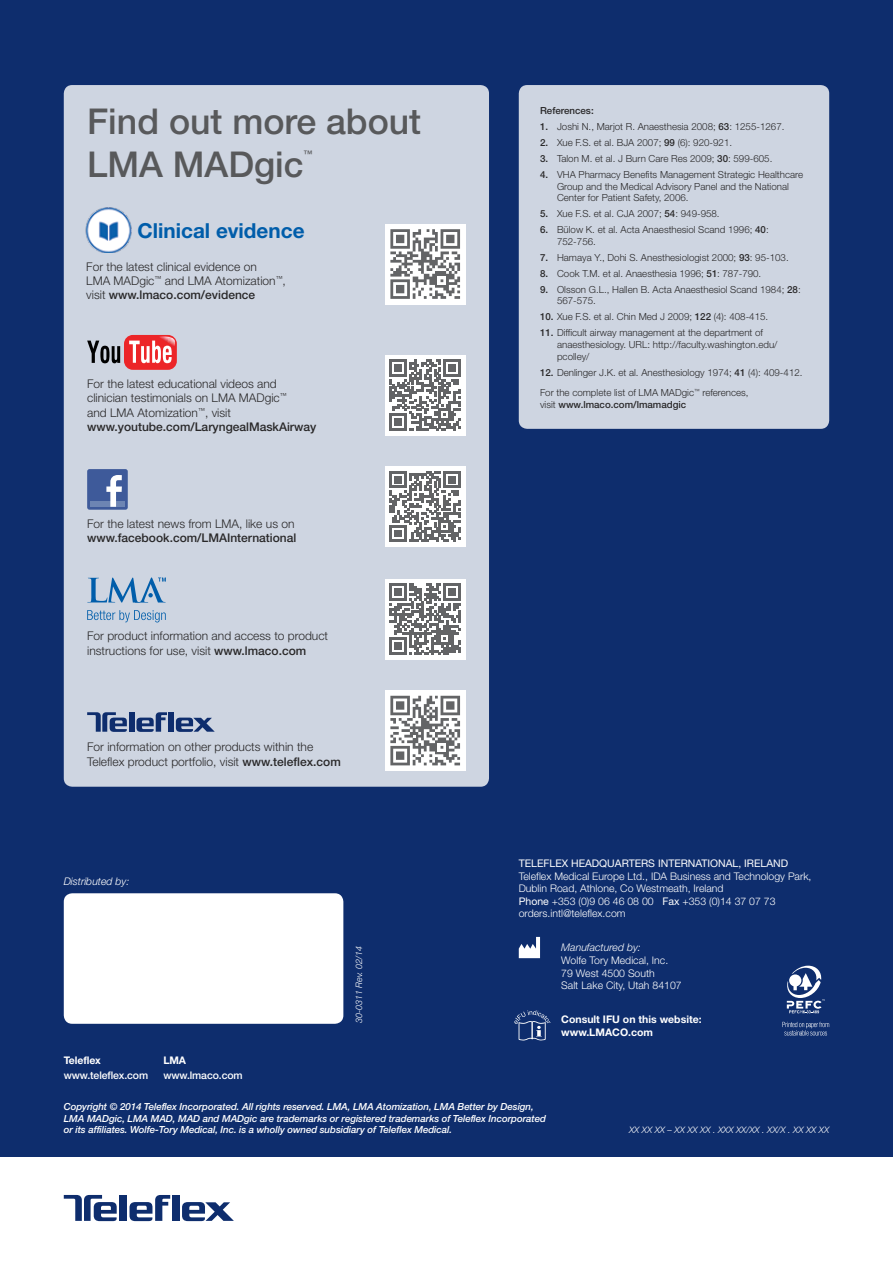
<style>
.page{position:relative;width:893px;height:1263px;background:#fff}
.page>*{position:absolute;margin:0;border:0;box-sizing:border-box;transform-origin:0 0}
.t1{font:500 35.7px/42.8px "Helvetica Neue";color:#58595b}
.t2{font:700 20.7px "Helvetica Neue";color:#005daa}
.t3{font:300 12px/14.4px "Helvetica Neue";color:#292829}
.t4{font:500 12px "Helvetica Neue";color:#292829}
.t5{font:300 10.5px/12.6px "Helvetica Neue";color:#fff}
.t6{font:700 10.5px/12.6px "Helvetica Neue";color:#fff}
.t7{font:10.5px "Helvetica Neue";color:#fff}
.t8{font:italic 300 10.5px "Helvetica Neue";color:#fff}
.t9{font:500 10.5px "Helvetica Neue";letter-spacing:-.01em;color:#fff}
.t10{font:300 9.75px/11.7px "Helvetica Neue";color:#292829}
.t11{font:italic 500 9.75px/11.7px "Helvetica Neue";letter-spacing:-.01em;color:#fff}
.t12{font:500 9.75px "Helvetica Neue";color:#292829}
.t13{font:italic 300 9px "Helvetica Neue";color:#fff}
.t14{font:500 9px "Helvetica Neue";color:#58595b}
.s1{font-weight:500}
.s2{font-weight:300}
.s3{font-weight:400}
</style>
<div class="page">
<div style="left:0;top:0;width:893px;height:1157px;background:#0e2d6d"></div>
<div style="left:519px;top:85px;width:310px;height:344px;background:#ced5e1;border-radius:9px"></div>
<div style="left:64px;top:85px;width:425px;height:702px;background:#ced5e1;border-radius:9px"></div>
<div style="left:64px;top:893px;width:279px;height:131px;background:#fff;border-radius:9px"></div>
<div style="left:172px;top:1195px;width:7px;height:26px;background:#0e2d6d"></div>
<svg style="left:130px;top:1195px;width:40px;height:26px"></svg>
<div style="left:120px;top:1195px;width:7px;height:26px;background:#0e2d6d"></div>
<svg style="left:182px;top:1202px;width:52px;height:19px"></svg>
<svg style="left:64px;top:1195px;width:53px;height:26px"></svg>
<svg style="left:786px;top:966px;width:39px;height:47px"></svg>
<svg style="left:782px;top:1022px;width:47px;height:13px"></svg>
<svg style="left:514px;top:1010px;width:37px;height:30px"></svg>
<svg style="left:519px;top:937px;width:21px;height:21px"></svg>
<div style="left:124px;top:335px;width:53px;height:35px;background:#ec2528;border-radius:9px"></div>
<img style="left:159px;top:336px;width:16px;height:11px">
<svg style="left:129px;top:341px;width:43px;height:22px"></svg>
<svg style="left:87px;top:341px;width:33px;height:22px"></svg>
<div style="left:385px;top:355px;width:81px;height:81px;background:#fff"></div>
<svg style="left:390px;top:360px;width:71px;height:71px"></svg>
<div style="left:87px;top:469px;width:41px;height:41px;background:#3e5a9a;border-radius:2px"></div>
<div style="left:90px;top:501px;width:35px;height:6px;background:#6d85b3"></div>
<svg style="left:106px;top:475px;width:16px;height:32px"></svg>
<div style="left:385px;top:466px;width:81px;height:81px;background:#fff"></div>
<svg style="left:390px;top:471px;width:71px;height:71px"></svg>
<svg style="left:87px;top:577px;width:79px;height:26px"></svg>
<svg style="left:87px;top:610px;width:79px;height:12px"></svg>
<div style="left:385px;top:579px;width:81px;height:81px;background:#fff"></div>
<svg style="left:390px;top:584px;width:71px;height:71px"></svg>
<div style="left:168px;top:712px;width:6px;height:20px;background:#0e2d6d"></div>
<svg style="left:136px;top:712px;width:31px;height:20px"></svg>
<div style="left:129px;top:712px;width:5px;height:20px;background:#0e2d6d"></div>
<svg style="left:176px;top:718px;width:39px;height:14px"></svg>
<svg style="left:87px;top:712px;width:40px;height:20px"></svg>
<div style="left:385px;top:690px;width:81px;height:81px;background:#fff"></div>
<svg style="left:390px;top:696px;width:70px;height:69px"></svg>
<div style="left:385px;top:224px;width:81px;height:80px;background:#fff"></div>
<svg style="left:390px;top:229px;width:70px;height:70px"></svg>
<img style="left:85px;top:207px;width:47px;height:46px">
<h1 class="t1" style="left:87px;top:100px;width:335px">Find out more about<br>LMA MADgic</h1>
<p class="t14" style="left:304px;top:149px;width:10px">™</p>
<h2 class="t2" style="left:137px;top:218px;width:169px">Clinical evidence</h2>
<p class="t3" style="left:86px;top:259px;width:201px">For the latest clinical evidence on<br>LMA MADgic<sup>™</sup> and LMA Atomization<sup>™</sup>, visit <span class="s1">www.lmaco.com/evidence</span></p>
<p class="t3" style="left:87px;top:376px;width:231px">For the latest educational videos and clinician testimonials on LMA MADgic<sup>™<br></sup>and LMA Atomization<sup>™</sup>, visit <span class="s1">www.youtube.com/LaryngealMaskAirway</span></p>
<p class="t3" style="left:87px;top:516px;width:209px">For the latest news from LMA, like us on</p>
<p class="t4" style="left:87px;top:531px;width:211px">www.facebook.com/LMAInternational</p>
<p class="t3" style="left:87px;top:629px;width:242px">For product information and access to product instructions for use, visit <span class="s1">www.lmaco.com</span></p>
<p class="t3" style="left:87px;top:739px;width:255px">For information on other products within the<br>Teleflex product portfolio, visit <span class="s1">www.teleflex.com</span></p>
<p class="t8" style="left:64px;top:875px;width:67px">Distributed by:</p>
<p class="t13" style="left:354px;top:1023px;width:79px;rotate:-90deg">30-0311 Rev. 02/14</p>
<p class="t12" style="left:540px;top:105px;width:55px">References:</p>
<p class="t10" style="left:540px;top:120px;width:246px"><span class="s1">1.</span> Joshi N., Marjot R. Anaesthesia 2008; <span class="s1">63</span>: 1255-1267.</p>
<p class="t10" style="left:540px;top:136px;width:194px"><span class="s1">2.</span> Xue F.S. et al. BJA 2007; <span class="s1">99</span> (6): 920-921.</p>
<p class="t10" style="left:540px;top:152px;width:234px"><span class="s1">3.</span> Talon M. et al. J Burn Care Res 2009; <span class="s1">30</span>: 599-605.</p>
<p class="t10" style="left:557px;top:168px;width:248px;text-indent:-17px"><span class="s1">4.</span> VHA Pharmacy Benefits Management Strategic Healthcare<br>Group and the Medical Advisory Panel and the National<br>Center for Patient Safety, 2006.</p>
<p class="t10" style="left:540px;top:208px;width:181px"><span class="s1">5.</span> Xue F.S. et al. CJA 2007; <span class="s1">54</span>: 949-958.</p>
<p class="t10" style="left:557px;top:224px;width:213px;text-indent:-17px"><span class="s1">6.</span> Bülow K. et al. Acta Anaesthesiol Scand 1996; <span class="s1">40</span>:<br>752-756.</p>
<p class="t10" style="left:540px;top:251px;width:250px"><span class="s1">7.</span> Hamaya Y., Dohi S. Anesthesiologist 2000; <span class="s1">93</span>: 95-103.</p>
<p class="t10" style="left:540px;top:267px;width:223px"><span class="s1">8.</span> Cook T.M. et al. Anaesthesia 1996; <span class="s1">51</span>: 787-790.</p>
<p class="t10" style="left:557px;top:283px;width:245px;text-indent:-17px"><span class="s1">9.</span> Olsson G.L., Hallen B. Acta Anaesthesiol Scand 1984; <span class="s1">28</span>:<br>567-575.</p>
<p class="t10" style="left:540px;top:311px;width:230px"><span class="s1">10.</span> Xue F.S. et al. Chin Med J 2009; <span class="s1">122</span> (4): 408-415.</p>
<p class="t10" style="left:557px;top:327px;width:222px;text-indent:-17px"><span class="s1">11.</span> Difficult airway management at the department of anaesthesiology. URL: http://faculty.washington.edu/ pcolley/</p>
<p class="t10" style="left:540px;top:362px;width:264px;line-height:20.2px"><span class="s1">12.</span> Denlinger J.K. et al. Anesthesiology 1974; <span class="s1">41</span> (4): 409-412.<br>For the complete list of LMA MADgic<sup>™</sup> references,</p>
<p class="t12" style="left:540px;top:398px;width:148px"><span class="s2">visit</span> www.lmaco.com/lmamadgic</p>
<p class="t7" style="left:519px;top:857px;width:271px">TELEFLEX HEADQUARTERS INTERNATIONAL, IRELAND</p>
<p class="t5" style="left:519px;top:869px;width:294px">Teleflex Medical Europe Ltd., IDA Business and Technology Park, Dublin Road, Athlone, Co Westmeath, Ireland<br><span class="s3">Phone</span> +353 (0)9 06 46 08 00 <span class="s3">Fax</span> +353 (0)14 37 07 73 orders.intl@teleflex.com</p>
<p class="t8" style="left:561px;top:941px;width:81px">Manufactured by:</p>
<p class="t5" style="left:561px;top:954px;width:122px">Wolfe Tory Medical, Inc.<br>79 West 4500 South<br>Salt Lake City, Utah 84107</p>
<p class="t6" style="left:561px;top:1013px;width:142px">Consult IFU on this website: www.LMACO.com</p>
<p class="t6" style="left:64px;top:1053px;width:39px">Teleflex</p>
<p class="t9" style="left:64px;top:1068px;width:86px">www.teleflex.com</p>
<p class="t11" style="left:64px;top:1100px;width:484px">Copyright © 2014 Teleflex Incorporated. All rights reserved. LMA, LMA Atomization, LMA Better by Design,<br>LMA MADgic, LMA MAD, MAD and MADgic are trademarks or registered trademarks of Teleflex Incorporated or its affiliates. Wolfe-Tory Medical, Inc. is a wholly owned subsidiary of Teleflex Medical.</p>
<p class="t6" style="left:163px;top:1053px;width:24px">LMA</p>
<p class="t9" style="left:163px;top:1068px;width:81px">www.lmaco.com</p>
<p class="t13" style="left:629px;top:1125px;width:202px">XX XX XX – XX XX XX . XXX XX/XX . XX/X . XX XX XX</p>
</div>
